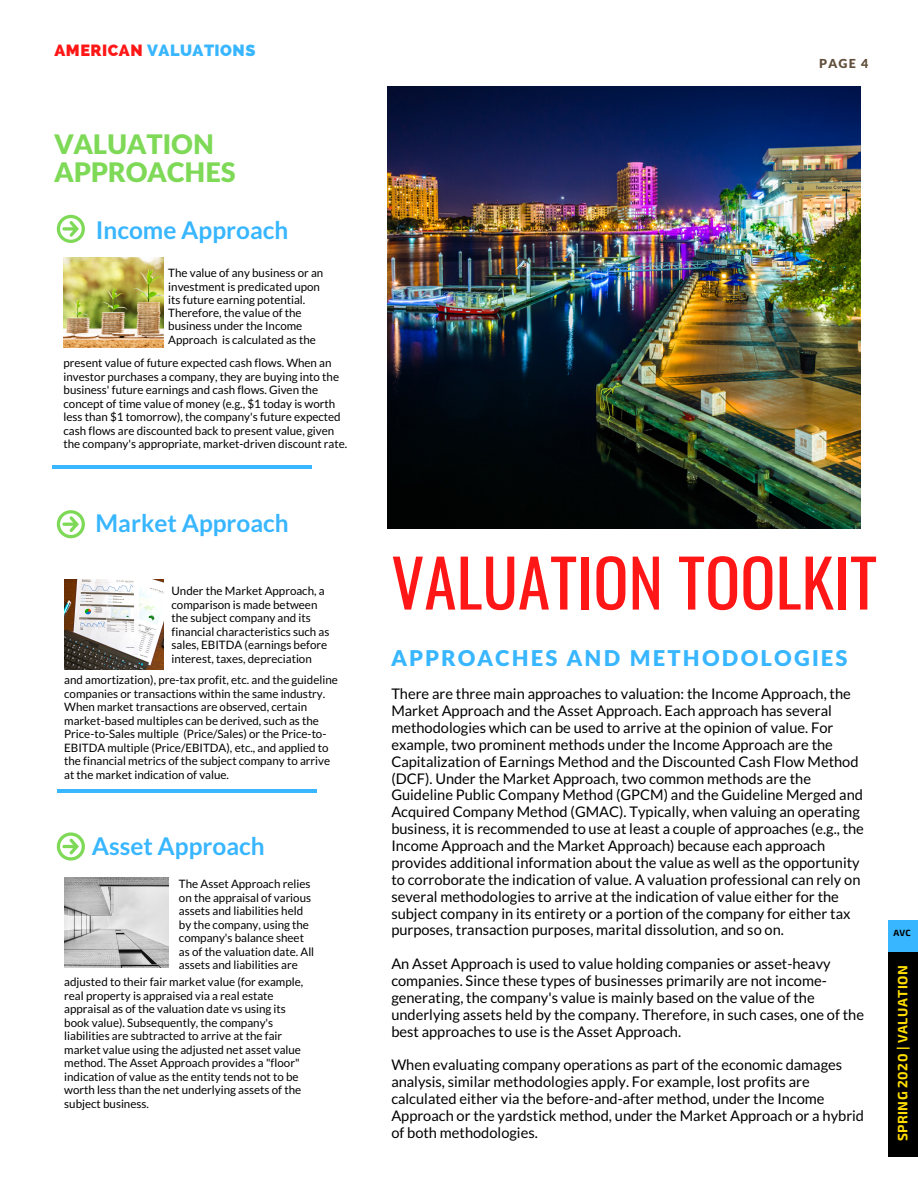
<style>
.page{position:relative;width:918px;height:1188px;background:#fff}
.page>*{position:absolute;margin:0;border:0;box-sizing:border-box;transform-origin:0 0}
.t1{font:65.4px "Oswald";color:#ff1616}
.t2{font:900 27px/28.2px "Lato Latin";color:#7ed957}
.t3{font:700 24.45px "Lato";color:#38b6ff}
.t4{font:900 21.75px "Lato Latin";letter-spacing:.1em;color:#38b6ff}
.t5{font:800 16.2px "Raleway";letter-spacing:.03em;color:#38b6ff}
.t6{font:14.7px/16.8px "Lato";color:#000}
.t7{font:700 13.65px "Exo 2";letter-spacing:.03em;color:#ffde00}
.t8{font:900 12.45px "Lato Latin";color:#62503d}
.t9{font:11.55px/13.5px "Lato";color:#000}
.t10{font:700 9px "Exo 2";color:#000}
.s1{color:#ff1616}
</style>
<div class="page">
<img style="left:63px;top:258px;width:100px;height:90px">
<img style="left:387px;top:87px;width:474px;height:442px">
<img style="left:64px;top:579px;width:99px;height:90px">
<img style="left:64px;top:877px;width:105px;height:90px">
<svg style="left:57px;top:510px;width:28px;height:28px"></svg>
<svg style="left:57px;top:832px;width:28px;height:29px"></svg>
<svg style="left:57px;top:215px;width:28px;height:28px"></svg>
<div style="left:888px;top:920px;width:30px;height:33px;background:#38b6ff"></div>
<div style="left:888px;top:953px;width:30px;height:204px;background:#000"></div>
<hr style="left:52px;top:466px;width:260px;height:3px;background:#38b6ff">
<hr style="left:57px;top:790px;width:260px;height:3px;background:#38b6ff">
<h3 class="t5" style="left:55px;top:41px;width:202px"><span class="s1">AMERICAN</span> VALUATIONS</h3>
<h2 class="t2" style="left:55px;top:129px;width:183px">VALUATION<br>APPROACHES</h2>
<h3 class="t3" style="left:96px;top:214px;width:194px">Income Approach</h3>
<p class="t9" style="left:168px;top:266px;width:156px">The value of any business or an investment is predicated upon its future earning potential.<br>Therefore, the value of the business under the Income<br>Approach is calculated as the</p>
<p class="t9" style="left:64px;top:356px;width:285px">present value of future expected cash flows. When an investor purchases a company, they are buying into the business' future earnings and cash flows. Given the concept of time value of money (e.g., $1 today is worth less than $1 tomorrow), the company's future expected cash flows are discounted back to present value, given the company's appropriate, market-driven discount rate.</p>
<h3 class="t3" style="left:96px;top:508px;width:195px">Market Approach</h3>
<p class="t9" style="left:172px;top:584px;width:159px">Under the Market Approach, a comparison is made between the subject company and its financial characteristics such as sales, EBITDA (earnings before interest, taxes, depreciation</p>
<p class="t9" style="left:64px;top:673px;width:275px">and amortization), pre-tax profit, etc. and the guideline companies or transactions within the same industry.<br>When market transactions are observed, certain market-based multiples can be derived, such as the Price-to-Sales multiple (Price/Sales) or the Price-to-EBITDA multiple (Price/EBITDA), etc., and applied to the financial metrics of the subject company to arrive at the market indication of value.</p>
<h3 class="t3" style="left:92px;top:831px;width:174px">Asset Approach</h3>
<p class="t9" style="left:179px;top:877px;width:137px">The Asset Approach relies on the appraisal of various assets and liabilities held by the company, using the company's balance sheet as of the valuation date. All assets and liabilities are</p>
<p class="t9" style="left:64px;top:975px;width:241px">adjusted to their fair market value (for example, real property is appraised via a real estate appraisal as of the valuation date vs using its book value). Subsequently, the company's liabilities are subtracted to arrive at the fair market value using the adjusted net asset value method. The Asset Approach provides a "floor" indication of value as the entity tends not to be worth less than the net underlying assets of the subject business.</p>
<p class="t8" style="left:819px;top:56px;width:51px">PAGE 4</p>
<h1 class="t1" style="left:391px;top:532px;width:487px">VALUATION TOOLKIT</h1>
<h3 class="t4" style="left:392px;top:645px;width:458px">APPROACHES AND METHODOLOGIES</h3>
<p class="t6" style="left:391px;top:685px;width:474px">There are three main approaches to valuation: the Income Approach, the Market Approach and the Asset Approach. Each approach has several methodologies which can be used to arrive at the opinion of value. For example, two prominent methods under the Income Approach are the Capitalization of Earnings Method and the Discounted Cash Flow Method (DCF). Under the Market Approach, two common methods are the Guideline Public Company Method (GPCM) and the Guideline Merged and Acquired Company Method (GMAC). Typically, when valuing an operating business, it is recommended to use at least a couple of approaches (e.g., the Income Approach and the Market Approach) because each approach provides additional information about the value as well as the opportunity to corroborate the indication of value. A valuation professional can rely on several methodologies to arrive at the indication of value either for the subject company in its entirety or a portion of the company for either tax purposes, transaction purposes, marital dissolution, and so on.</p>
<p class="t6" style="left:391px;top:955px;width:474px">An Asset Approach is used to value holding companies or asset-heavy companies. Since these types of businesses primarily are not income&shy;generating, the company's value is mainly based on the value of the underlying assets held by the company. Therefore, in such cases, one of the best approaches to use is the Asset Approach.</p>
<p class="t6" style="left:391px;top:1056px;width:474px">When evaluating company operations as part of the economic damages analysis, similar methodologies apply. For example, lost profits are calculated either via the before-and-after method, under the Income Approach or the yardstick method, under the Market Approach or a hybrid of both methodologies.</p>
<p class="t10" style="left:893px;top:927px;width:19px">AVC</p>
<p class="t7" style="left:894px;top:1141px;width:177px;rotate:-90deg">SPRING 2020 | VALUATION</p>
</div>
